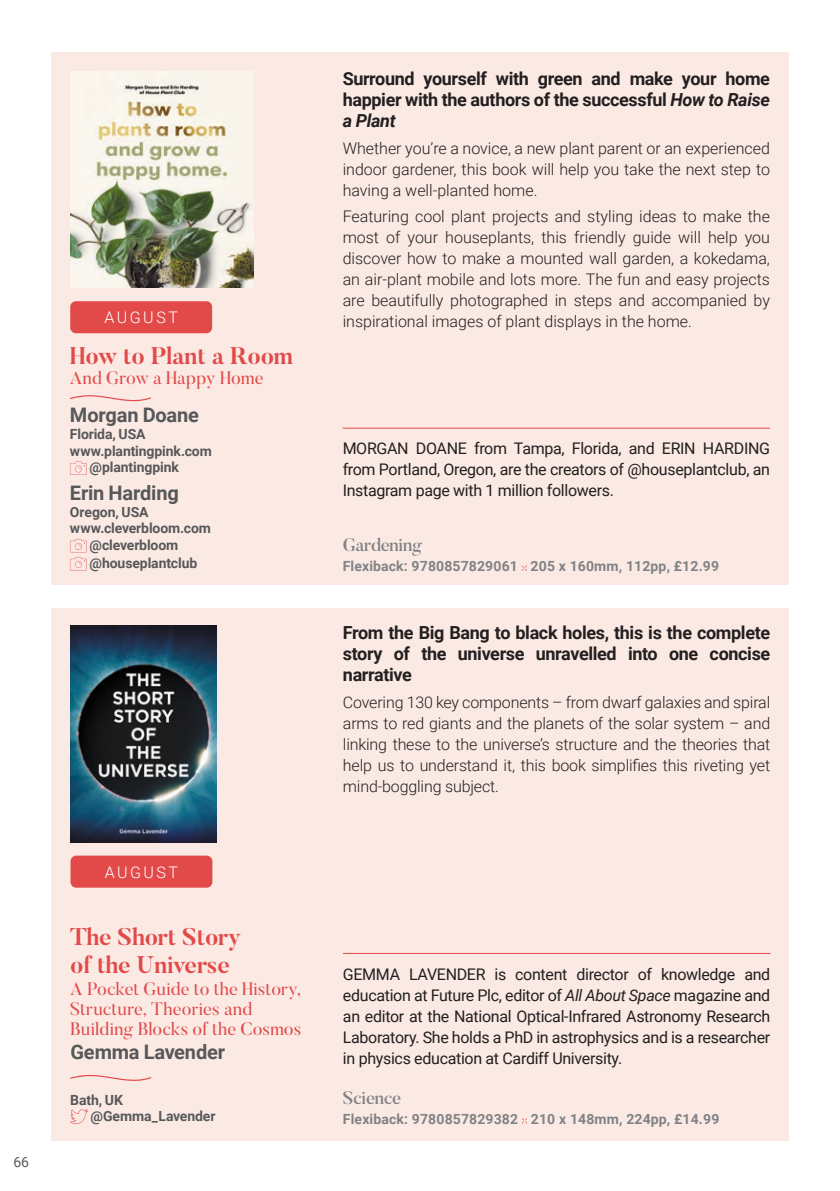
<style>
.page{position:relative;width:840px;height:1191px;background:#fff}
.page>*{position:absolute;margin:0;border:0;box-sizing:border-box;transform-origin:0 0}
.t1{font:700 24px "Butler";letter-spacing:-.01em;color:#e24a4a}
.t2{font:700 20px "Roboto";letter-spacing:-.01em;color:#57585a}
.t3{font:700 18px/21px "Roboto";letter-spacing:-.02em;color:#231f20;text-align:justify}
.t4{font:18px/20px "Butler";letter-spacing:.01em;color:#e24a4a}
.t5{font:500 18px "Butler";letter-spacing:-.02em;color:#808285}
.t6{font:300 16px/21px "Roboto";color:#231f20;text-align:justify}
.t7{font:16px/21px "Roboto";letter-spacing:-.02em;color:#231f20;text-align:justify}
.t8{font:300 16px "Roboto";letter-spacing:.16em;color:#fff}
.t9{font:700 14px "Roboto";letter-spacing:-.01em;color:#57585a}
.t10{font:700 14px "Roboto";letter-spacing:.01em;color:#808285}
.t11{font:14px "Roboto";color:#57585a}
.s1{font-style:italic}
</style>
<div class="page">
<div style="left:51px;top:608px;width:737px;height:533px;background:#fbeae4"></div>
<div style="left:51px;top:52px;width:737px;height:532px;background:#fbeae4"></div>
<div style="left:70px;top:301px;width:142px;height:32px;background:#e24a4a;border-radius:6px"></div>
<img style="left:70px;top:72px;width:184px;height:216px">
<svg style="left:70px;top:395px;width:81px;height:6px"></svg>
<div style="left:70px;top:855px;width:142px;height:32px;background:#e24a4a;border-radius:6px"></div>
<img style="left:70px;top:626px;width:147px;height:216px">
<hr style="left:343px;top:953px;width:426px;height:1px;background:#e24a4a">
<svg style="left:70px;top:1074px;width:81px;height:6px"></svg>
<hr style="left:342px;top:428px;width:427px;height:1px;background:#e24a4a">
<svg style="left:521px;top:565px;width:5px;height:6px"></svg>
<svg style="left:70px;top:1109px;width:18px;height:15px"></svg>
<svg style="left:522px;top:1118px;width:5px;height:5px"></svg>
<svg style="left:70px;top:461px;width:17px;height:14px"></svg>
<svg style="left:70px;top:539px;width:17px;height:31px"></svg>
<p class="t8" style="left:104px;top:306px;width:75px">AUGUST</p>
<p class="t1" style="left:70px;top:340px;width:224px">How to Plant a Room</p>
<p class="t4" style="left:70px;top:368px;width:195px">And Grow a Happy Home</p>
<p class="t2" style="left:70px;top:401px;width:130px">Morgan Doane</p>
<p class="t9" style="left:70px;top:424px;width:77px">Florida, USA</p>
<p class="t9" style="left:70px;top:441px;width:143px">www.plantingpink.com</p>
<p class="t9" style="left:90px;top:457px;width:91px">@plantingpink</p>
<p class="t2" style="left:70px;top:479px;width:110px">Erin Harding</p>
<p class="t9" style="left:70px;top:502px;width:80px">Oregon, USA</p>
<p class="t9" style="left:70px;top:518px;width:142px">www.cleverbloom.com</p>
<p class="t9" style="left:90px;top:535px;width:90px">@cleverbloom</p>
<p class="t9" style="left:90px;top:553px;width:109px">@houseplantclub</p>
<p class="t11" style="left:13px;top:1152px;width:17px">66</p>
<p class="t8" style="left:105px;top:860px;width:75px">AUGUST</p>
<p class="t1" style="left:70px;top:921px;width:172px">The Short Story</p>
<p class="t1" style="left:70px;top:949px;width:161px">of the Universe</p>
<p class="t4" style="left:70px;top:979px;width:232px">A Pocket Guide to the History,<br>Structure, Theories and<br>Building Blocks of the Cosmos</p>
<p class="t2" style="left:70px;top:1038px;width:156px">Gemma Lavender</p>
<p class="t9" style="left:70px;top:1089px;width:54px">Bath, UK</p>
<p class="t9" style="left:90px;top:1106px;width:126px">@Gemma_Lavender</p>
<p class="t3" style="left:342px;top:67px;width:428px">Surround yourself with green and make your home happier with the authors of the successful <span class="s1">How to Raise a Plant</span></p>
<p class="t6" style="left:342px;top:137px;width:428px">Whether you’re a novice, a new plant parent or an experienced indoor gardener, this book will help you take the next step to having a well-planted home.</p>
<p class="t6" style="left:342px;top:206px;width:428px">Featuring cool plant projects and styling ideas to make the most of your houseplants, this friendly guide will help you discover how to make a mounted wall garden, a kokedama, an air-plant mobile and lots more. The fun and easy projects are beautifully photographed in steps and accompanied by inspirational images of plant displays in the home.</p>
<p class="t7" style="left:342px;top:437px;width:428px">MORGAN DOANE from Tampa, Florida, and ERIN HARDING from Portland, Oregon, are the creators of @houseplantclub, an Instagram page with 1 million followers.</p>
<p class="t5" style="left:342px;top:533px;width:81px">Gardening</p>
<p class="t10" style="left:342px;top:556px;width:378px">Flexiback: 9780857829061 205 x 160mm, 112pp, £12.99</p>
<p class="t3" style="left:343px;top:622px;width:428px">From the Big Bang to black holes, this is the complete story of the universe unravelled into one concise narrative</p>
<p class="t6" style="left:343px;top:691px;width:428px">Covering 130 key components – from dwarf galaxies and spiral arms to red giants and the planets of the solar system – and linking these to the universe’s structure and the theories that help us to understand it, this book simplifies this riveting yet mind-boggling subject.</p>
<p class="t7" style="left:343px;top:963px;width:428px">GEMMA LAVENDER is content director of knowledge and education at Future Plc, editor of <span class="s1">All About Space</span> magazine and an editor at the National Optical-Infrared Astronomy Research Laboratory. She holds a PhD in astrophysics and is a researcher in physics education at Cardiff University.</p>
<p class="t5" style="left:343px;top:1086px;width:60px">Science</p>
<p class="t10" style="left:343px;top:1108px;width:378px">Flexiback: 9780857829382 210 x 148mm, 224pp, £14.99</p>
</div>
